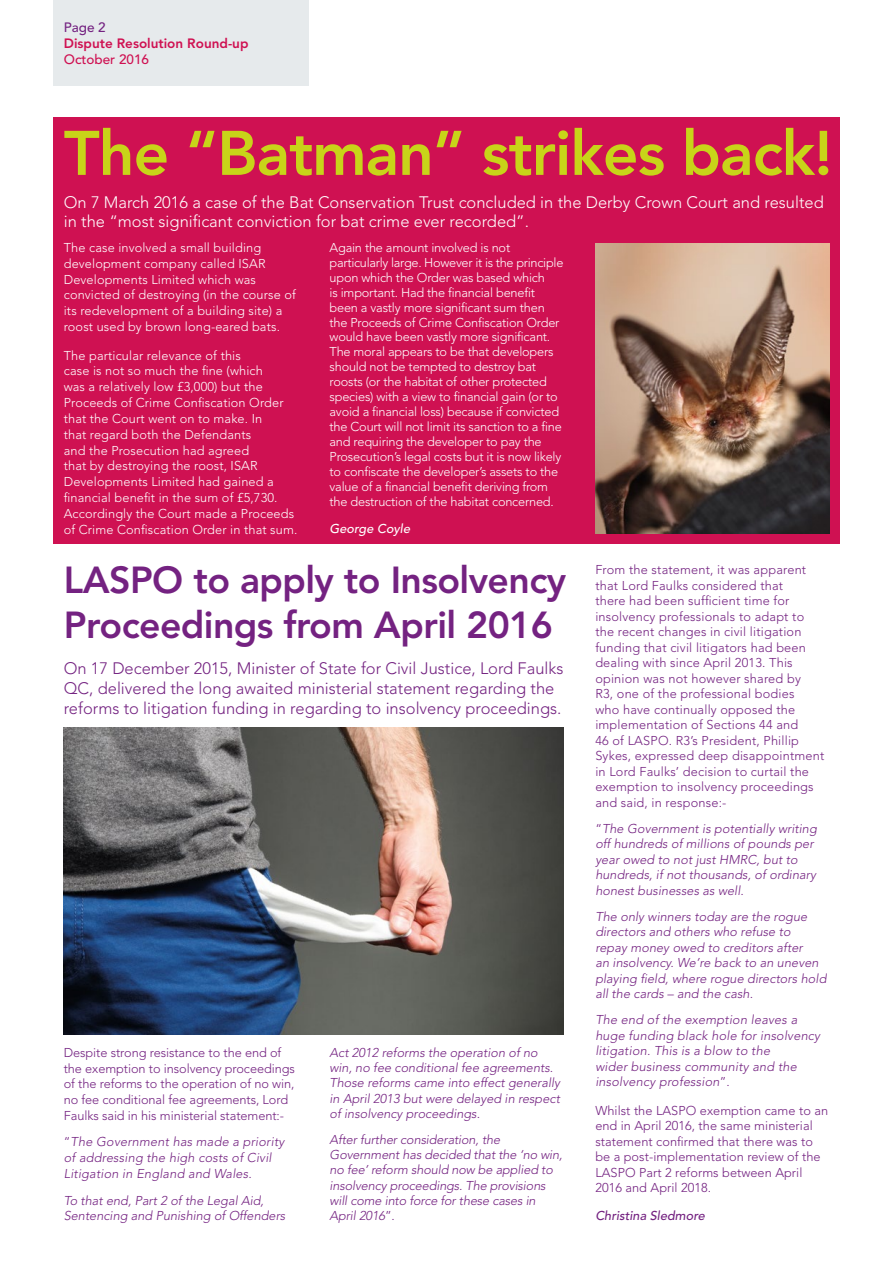
<style>
.page{position:relative;width:893px;height:1263px;background:#fff}
.page>*{position:absolute;margin:0;border:0;box-sizing:border-box;transform-origin:0 0}
.t1{font:800 62.25px "Avenir";letter-spacing:-.015em;color:#c8d419}
.t2{font:800 37.35px/44.8px "Avenir";letter-spacing:-.015em;color:#742281}
.t3{font:300 16.5px/19.8px "Avenir";color:#742281}
.t4{font:300 16.5px/19.8px "Avenir";color:#fff}
.t5{font:800 13.5px "Avenir";color:#cf1152}
.t6{font:500 13.5px "Avenir";color:#cf1152}
.t7{font:500 13.5px "Avenir";color:#742281}
.t8{font:italic 300 12.75px/15.5px "Avenir";letter-spacing:.005em;color:#742281}
.t9{font:300 12.75px/15.5px "Avenir";letter-spacing:.015em;color:#742281}
.t10{font:300 12.75px/15px "Avenir";letter-spacing:-.015em;color:#fff}
.t11{font:300 12.75px/15.8px "Avenir";letter-spacing:.01em;color:#fff}
.t12{font:300 12.75px/15.8px "Avenir";letter-spacing:-.005em;color:#742281}
.t13{font:italic 500 12.75px "Avenir";color:#742281}
.t14{font:italic 500 12.75px "Avenir";color:#fff}
.s1{font-style:normal}
</style>
<div class="page">
<div style="left:53px;top:117px;width:787px;height:427px;background:#cf1152"></div>
<div style="left:53px;top:0;width:255px;height:85px;background:#e6eaec"></div>
<img style="left:64px;top:727px;width:499px;height:307px">
<img style="left:595px;top:243px;width:234px;height:290px">
<p class="t7" style="left:64px;top:19px;width:44px">Page 2</p>
<p class="t5" style="left:64px;top:35px;width:186px">Dispute Resolution Round-up</p>
<p class="t6" style="left:64px;top:52px;width:87px">October 2016</p>
<h1 class="t1" style="left:64px;top:116px;width:770px">The “Batman” strikes back!</h1>
<p class="t4" style="left:64px;top:192px;width:761px">On 7 March 2016 a case of the Bat Conservation Trust concluded in the Derby Crown Court and resulted in the “most significant conviction for bat crime ever recorded”.</p>
<p class="t11" style="left:64px;top:240px;width:234px">The case involved a small building development company called ISAR Developments Limited which was convicted of destroying (in the course of its redevelopment of a building site) a roost used by brown long-eared bats.</p>
<p class="t11" style="left:64px;top:347px;width:235px">The particular relevance of this<br>case is not so much the fine (which<br>was a relatively low £3,000) but the Proceeds of Crime Confiscation Order that the Court went on to make. In<br>that regard both the Defendants<br>and the Prosecution had agreed<br>that by destroying the roost, ISAR Developments Limited had gained a financial benefit in the sum of £5,730.<br>Accordingly the Court made a Proceeds of Crime Confiscation Order in that sum.</p>
<p class="t10" style="left:330px;top:240px;width:235px">Again the amount involved is not particularly large. However it is the principle upon which the Order was based which<br>is important. Had the financial benefit been a vastly more significant sum then the Proceeds of Crime Confiscation Order would have been vastly more significant.<br>The moral appears to be that developers should not be tempted to destroy bat roosts (or the habitat of other protected species) with a view to financial gain (or to avoid a financial loss) because if convicted the Court will not limit its sanction to a fine and requiring the developer to pay the Prosecution’s legal costs but it is now likely to confiscate the developer’s assets to the value of a financial benefit deriving from the destruction of the habitat concerned.</p>
<p class="t14" style="left:330px;top:522px;width:82px">George Coyle</p>
<h2 class="t2" style="left:64px;top:557px;width:504px">LASPO to apply to Insolvency<br>Proceedings from April 2016</h2>
<p class="t3" style="left:64px;top:659px;width:501px">On 17 December 2015, Minister of State for Civil Justice, Lord Faulks<br>QC, delivered the long awaited ministerial statement regarding the reforms to litigation funding in regarding to insolvency proceedings.</p>
<p class="t12" style="left:64px;top:1044px;width:233px">Despite strong resistance to the end of the exemption to insolvency proceedings of the reforms to the operation of no win, no fee conditional fee agreements, Lord Faulks said in his ministerial statement:-</p>
<p class="t8" style="left:64px;top:1134px;width:222px"><span class="s1">“</span>The Government has made a priority of addressing the high costs of Civil<br>Litigation in England and Wales.</p>
<p class="t8" style="left:64px;top:1192px;width:223px">To that end, Part 2 of the Legal Aid,<br>Sentencing and Punishing of Offenders</p>
<p class="t8" style="left:330px;top:1045px;width:232px">Act 2012 reforms the operation of no win, no fee conditional fee agreements.<br>Those reforms came into effect generally in April 2013 but were delayed in respect of insolvency proceedings.</p>
<p class="t8" style="left:330px;top:1132px;width:234px">After further consideration, the Government has decided that the ‘no win, no fee’ reform should now be applied to insolvency proceedings. The provisions will come into force for these cases in April 2016<span class="s1">”.</span></p>
<p class="t9" style="left:595px;top:562px;width:230px">From the statement, it was apparent that Lord Faulks considered that<br>there had been sufficient time for insolvency professionals to adapt to the recent changes in civil litigation funding that civil litigators had been dealing with since April 2013. This opinion was not however shared by<br>R3, one of the professional bodies<br>who have continually opposed the implementation of Sections 44 and<br>46 of LASPO. R3’s President, Phillip Sykes, expressed deep disappointment in Lord Faulks’ decision to curtail the exemption to insolvency proceedings and said, in response:-</p>
<p class="t8" style="left:595px;top:820px;width:223px"><span class="s1">“</span>The Government is potentially writing off hundreds of millions of pounds per year owed to not just HMRC, but to hundreds, if not thousands, of ordinary honest businesses as well.</p>
<p class="t8" style="left:595px;top:909px;width:233px">The only winners today are the rogue directors and others who refuse to<br>repay money owed to creditors after<br>an insolvency. We’re back to an uneven playing field, where rogue directors hold all the cards – and the cash.</p>
<p class="t8" style="left:595px;top:1012px;width:226px">The end of the exemption leaves a huge funding black hole for insolvency litigation. This is a blow to the<br>wider business community and the insolvency profession<span class="s1">”.</span></p>
<p class="t9" style="left:595px;top:1102px;width:234px">Whilst the LASPO exemption came to an end in April 2016, the same ministerial statement confirmed that there was to be a post-implementation review of the LASPO Part 2 reforms between April 2016 and April 2018.</p>
<p class="t13" style="left:595px;top:1208px;width:111px">Christina Sledmore</p>
</div>
